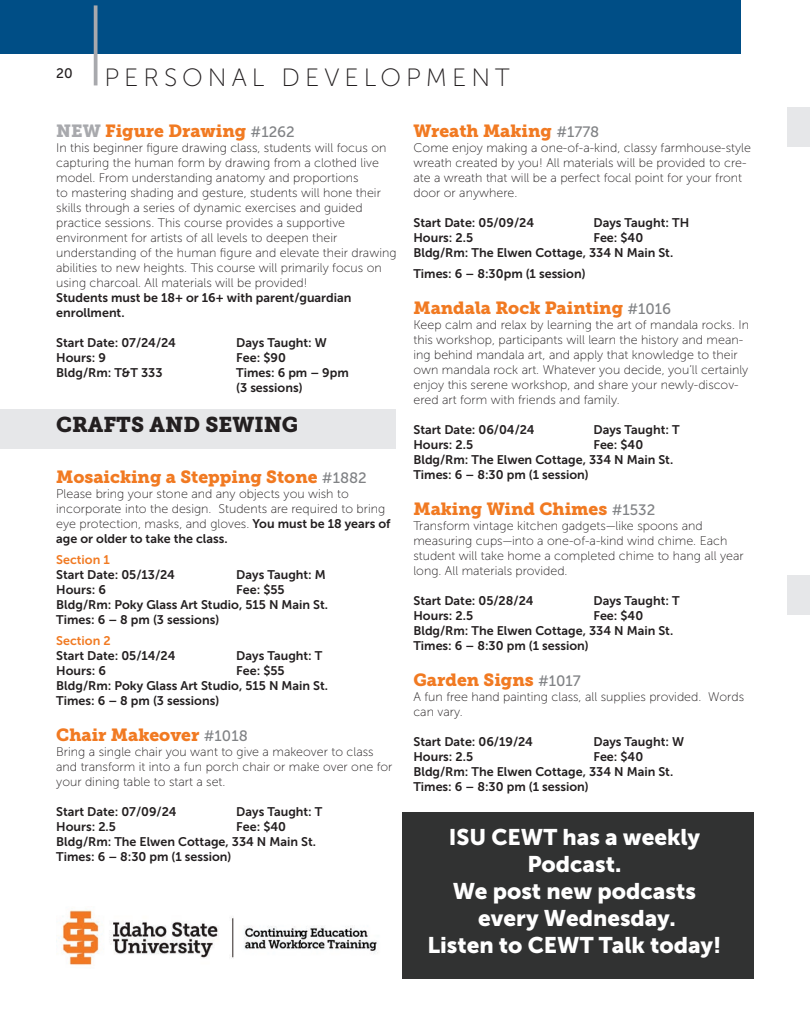
<style>
.page{position:relative;width:810px;height:1035px;background:#fff}
.page>*{position:absolute;margin:0;border:0;box-sizing:border-box;transform-origin:0 0}
.t1{font:25px "Museo Sans 100";color:#231f20}
.t2{font:22.5px/27px "Museo Sans 900";color:#fff;text-align:center}
.t3{font:21.25px "Museo Slab 900";color:#231f20}
.t4{font:17.5px "Museo Slab 900";color:#f17a22}
.t5{font:13.75px "Museo Sans 500";color:#231f20}
.t6{font:12.5px/15px "Museo Sans 100";color:#231f20}
.t7{font:12.5px/15px "Museo Sans 700";color:#231f20}
.t8{font:12.5px "Museo Sans 700";color:#f17a22}
.s1{color:#a8a9ad}
.s2{font-family:"Museo Sans 500";font-size:15px;color:#808285}
.s3{font-family:"Museo Sans 700"}
</style>
<div class="page">
<div style="left:0;top:0;width:741px;height:53px;background:#004e86"></div>
<svg style="left:94px;top:5px;width:4px;height:80px"></svg>
<div style="left:788px;top:107px;width:22px;height:39px;background:#e6e7e9"></div>
<div style="left:0;top:410px;width:395px;height:39px;background:#e6e7e9"></div>
<div style="left:788px;top:575px;width:22px;height:39px;background:#e6e7e9"></div>
<img style="left:56px;top:910px;width:322px;height:55px">
<div style="left:402px;top:813px;width:352px;height:166px;background:#313232"></div>
<p class="t5" style="left:56px;top:65px;width:18px">20</p>
<h1 class="t1" style="left:104px;top:64px;width:407px">PERSONAL DEVELOPMENT</h1>
<h3 class="t4" style="left:56px;top:121px;width:240px"><span class="s1">NEW</span> Figure Drawing <span class="s2">#1262</span></h3>
<p class="t6" style="left:56px;top:140px;width:342px">In this beginner figure drawing class, students will focus on capturing the human form by drawing from a clothed live model. From understanding anatomy and proportions<br>to mastering shading and gesture, students will hone their skills through a series of dynamic exercises and guided practice sessions. This course provides a supportive environment for artists of all levels to deepen their understanding of the human figure and elevate their drawing abilities to new heights. This course will primarily focus on using charcoal. All materials will be provided!</p>
<p class="t7" style="left:56px;top:290px;width:297px">Students must be 18+ or 16+ with parent/guardian enrollment.</p>
<p class="t7" style="left:56px;top:335px;width:121px">Start Date: 07/24/24</p>
<p class="t7" style="left:236px;top:335px;width:92px">Days Taught: W</p>
<p class="t7" style="left:56px;top:350px;width:51px">Hours: 9</p>
<p class="t7" style="left:236px;top:350px;width:51px">Fee: $90</p>
<p class="t7" style="left:56px;top:365px;width:108px">Bldg/Rm: T&amp;T 333</p>
<p class="t7" style="left:236px;top:365px;width:114px">Times: 6 pm – 9pm (3 sessions)</p>
<h3 class="t3" style="left:56px;top:413px;width:243px">CRAFTS AND SEWING</h3>
<h3 class="t4" style="left:56px;top:467px;width:312px">Mosaicking a Stepping Stone <span class="s2">#1882</span></h3>
<p class="t6" style="left:56px;top:487px;width:336px">Please bring your stone and any objects you wish to incorporate into the design. Students are required to bring eye protection, masks, and gloves. <span class="s3">You must be 18 years of</span></p>
<p class="t7" style="left:56px;top:532px;width:173px">age or older to take the class.</p>
<p class="t8" style="left:56px;top:553px;width:55px">Section 1</p>
<p class="t7" style="left:56px;top:568px;width:120px">Start Date: 05/13/24</p>
<p class="t7" style="left:236px;top:568px;width:91px">Days Taught: M</p>
<p class="t7" style="left:56px;top:583px;width:51px">Hours: 6</p>
<p class="t7" style="left:56px;top:583px;width:273px;text-indent:180px">Fee: $55<br>Bldg/Rm: Poky Glass Art Studio, 515 N Main St.<br>Times: 6 – 8 pm (3 sessions)</p>
<p class="t8" style="left:56px;top:634px;width:56px">Section 2</p>
<p class="t7" style="left:56px;top:649px;width:121px">Start Date: 05/14/24</p>
<p class="t7" style="left:236px;top:649px;width:88px">Days Taught: T</p>
<p class="t7" style="left:56px;top:664px;width:51px">Hours: 6</p>
<p class="t7" style="left:56px;top:664px;width:273px;text-indent:180px">Fee: $55<br>Bldg/Rm: Poky Glass Art Studio, 515 N Main St.<br>Times: 6 – 8 pm (3 sessions)</p>
<h3 class="t4" style="left:56px;top:725px;width:193px">Chair Makeover <span class="s2">#1018</span></h3>
<p class="t6" style="left:56px;top:745px;width:338px">Bring a single chair you want to give a makeover to class and transform it into a fun porch chair or make over one for your dining table to start a set.</p>
<p class="t7" style="left:56px;top:805px;width:122px">Start Date: 07/09/24</p>
<p class="t7" style="left:236px;top:805px;width:88px">Days Taught: T</p>
<p class="t7" style="left:56px;top:820px;width:61px">Hours: 2.5</p>
<p class="t7" style="left:56px;top:820px;width:261px;text-indent:180px">Fee: $40<br>Bldg/Rm: The Elwen Cottage, 334 N Main St.<br>Times: 6 – 8:30 pm (1 session)</p>
<h3 class="t4" style="left:413px;top:121px;width:187px">Wreath Making <span class="s2">#1778</span></h3>
<p class="t6" style="left:413px;top:140px;width:339px">Come enjoy making a one-of-a-kind, classy farmhouse-style wreath created by you! All materials will be provided to cre&shy;ate a wreath that will be a perfect focal point for your front door or anywhere.</p>
<p class="t7" style="left:413px;top:215px;width:122px">Start Date: 05/09/24</p>
<p class="t7" style="left:593px;top:215px;width:97px">Days Taught: TH</p>
<p class="t7" style="left:413px;top:230px;width:61px">Hours: 2.5</p>
<p class="t7" style="left:413px;top:230px;width:261px;text-indent:180px">Fee: $40<br>Bldg/Rm: The Elwen Cottage, 334 N Main St.</p>
<p class="t7" style="left:413px;top:266px;width:174px">Times: 6 – 8:30pm (1 session)</p>
<h3 class="t4" style="left:413px;top:298px;width:259px">Mandala Rock Painting <span class="s2">#1016</span></h3>
<p class="t6" style="left:413px;top:317px;width:337px">Keep calm and relax by learning the art of mandala rocks. In this workshop, participants will learn the history and mean&shy;ing behind mandala art, and apply that knowledge to their own mandala rock art. Whatever you decide, you’ll certainly enjoy this serene workshop, and share your newly-discov&shy;ered art form with friends and family.</p>
<p class="t7" style="left:413px;top:422px;width:123px">Start Date: 06/04/24</p>
<p class="t7" style="left:593px;top:422px;width:88px">Days Taught: T</p>
<p class="t7" style="left:413px;top:437px;width:61px">Hours: 2.5</p>
<p class="t7" style="left:413px;top:437px;width:261px;text-indent:180px">Fee: $40<br>Bldg/Rm: The Elwen Cottage, 334 N Main St.<br>Times: 6 – 8:30 pm (1 session)</p>
<h3 class="t4" style="left:413px;top:499px;width:243px">Making Wind Chimes <span class="s2">#1532</span></h3>
<p class="t6" style="left:413px;top:518px;width:332px">Transform vintage kitchen gadgets—like spoons and measuring cups—into a one-of-a-kind wind chime. Each student will take home a completed chime to hang all year long. All materials provided.</p>
<p class="t7" style="left:413px;top:593px;width:122px">Start Date: 05/28/24</p>
<p class="t7" style="left:593px;top:593px;width:88px">Days Taught: T</p>
<p class="t7" style="left:413px;top:608px;width:61px">Hours: 2.5</p>
<p class="t7" style="left:413px;top:608px;width:261px;text-indent:180px">Fee: $40<br>Bldg/Rm: The Elwen Cottage, 334 N Main St.<br>Times: 6 – 8:30 pm (1 session)</p>
<h3 class="t4" style="left:413px;top:670px;width:169px">Garden Signs <span class="s2">#1017</span></h3>
<p class="t6" style="left:413px;top:689px;width:332px">A fun free hand painting class, all supplies provided. Words can vary.</p>
<p class="t7" style="left:413px;top:734px;width:121px">Start Date: 06/19/24</p>
<p class="t7" style="left:593px;top:734px;width:92px">Days Taught: W</p>
<p class="t7" style="left:413px;top:749px;width:61px">Hours: 2.5</p>
<p class="t7" style="left:413px;top:749px;width:261px;text-indent:180px">Fee: $40<br>Bldg/Rm: The Elwen Cottage, 334 N Main St.<br>Times: 6 – 8:30 pm (1 session)</p>
<h2 class="t2" style="left:427px;top:824px;width:295px">ISU CEWT has a weekly<br>Podcast.<br>We post new podcasts every Wednesday.<br>Listen to CEWT Talk today!</h2>
</div>
